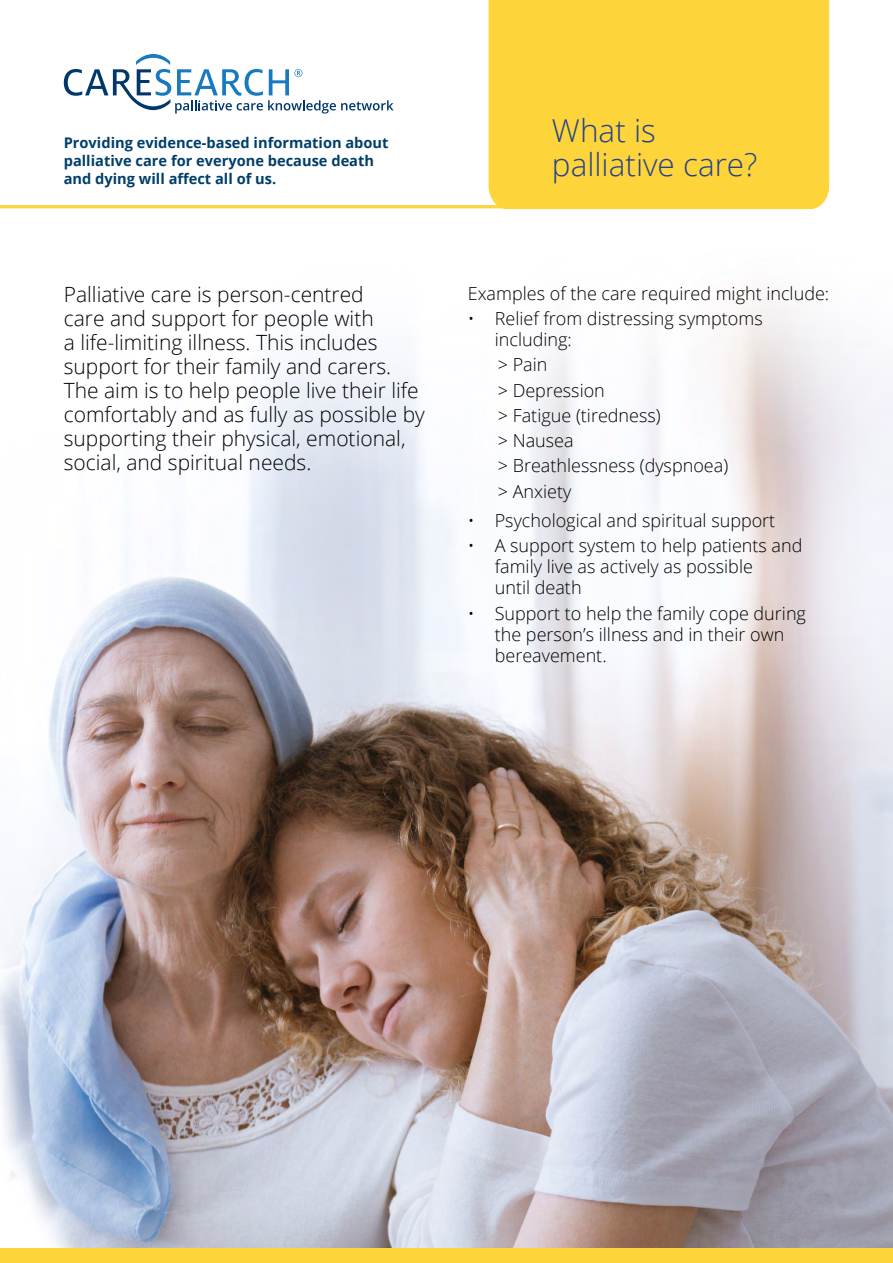
<style>
.page{position:relative;width:893px;height:1263px;background:#fff}
.page>*{position:absolute;margin:0;border:0;box-sizing:border-box;transform-origin:0 0}
.t1{font:300 31.5px/34px "Open Sans";color:#25408f}
.t2{font:300 21px/24px "Open Sans";color:#000}
.t3{font:300 18px/21px "Open Sans";color:#000}
.t4{font:700 14.55px/17.9px "Open Sans";color:#003f6b}
</style>
<div class="page">
<img style="left:0;top:303px;width:893px;height:946px">
<svg style="left:64px;top:54px;width:329px;height:60px"></svg>
<div style="left:0;top:1249px;width:893px;height:14px;background:#fdd439"></div>
<div style="left:488px;top:0;width:342px;height:210px;background:#fdd439"></div>
<hr style="left:0;top:205px;width:535px;height:3px;background:#fdd439">
<p class="t4" style="left:64px;top:133px;width:326px">Providing evidence-based information about palliative care for everyone because death and dying will affect all of us.</p>
<h1 class="t1" style="left:552px;top:112px;width:207px">What is palliative care?</h1>
<p class="t2" style="left:64px;top:282px;width:363px">Palliative care is person-centred<br>care and support for people with<br>a life-limiting illness. This includes support for their family and carers.<br>The aim is to help people live their life comfortably and as fully as possible by supporting their physical, emotional, social, and spiritual needs.</p>
<p class="t3" style="left:468px;top:282px;width:363px">Examples of the care required might include:</p>
<p class="t3" style="left:495px;top:307px;width:269px;text-indent:-27px">• Relief from distressing symptoms including:</p>
<p class="t3" style="left:498px;top:354px;width:51px">&gt; Pain</p>
<p class="t3" style="left:498px;top:379px;width:109px">&gt; Depression</p>
<p class="t3" style="left:498px;top:404px;width:164px">&gt; Fatigue (tiredness)</p>
<p class="t3" style="left:498px;top:429px;width:77px">&gt; Nausea</p>
<p class="t3" style="left:498px;top:455px;width:232px">&gt; Breathlessness (dyspnoea)</p>
<p class="t3" style="left:498px;top:480px;width:75px">&gt; Anxiety</p>
<p class="t3" style="left:468px;top:509px;width:309px">• Psychological and spiritual support</p>
<p class="t3" style="left:495px;top:535px;width:309px;text-indent:-27px">• A support system to help patients and family live as actively as possible<br>until death</p>
<p class="t3" style="left:495px;top:602px;width:313px;text-indent:-27px">• Support to help the family cope during the person’s illness and in their own bereavement.</p>
</div>
